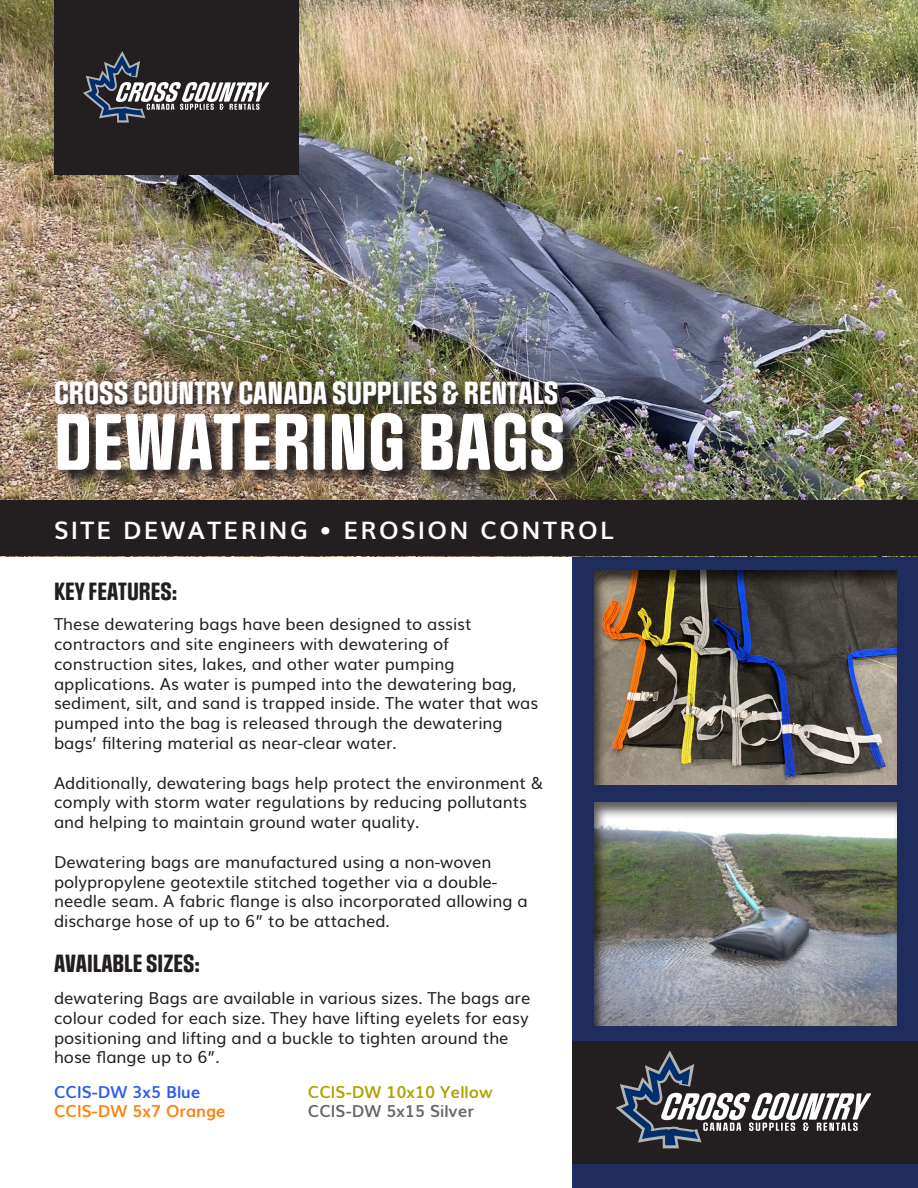
<style>
.page{position:relative;width:918px;height:1188px;background:#fff}
.page>*{position:absolute;margin:0;border:0;box-sizing:border-box;transform-origin:0 0}
.t1{font:67.5px "Social Gothic Soft";color:#fff}
.t2{font:27px "Social Gothic Soft";color:#fff}
.t3{font:700 24px "Muli";letter-spacing:.1em;color:#fff}
.t4{font:21px "Social Gothic Soft";color:#231f20}
.t5{font:16.5px/19.8px "Muli";color:#231f20}
.t6{font:700 16.5px "Muli";color:#afa301}
.t7{font:700 16.5px "Muli";color:#666869}
.t8{font:700 16.5px "Muli";color:#ff8011}
.t9{font:700 16.5px "Muli";color:#2a5dec}
</style>
<div class="page">
<div style="left:572px;top:455px;width:346px;height:733px;background:#1e2d5e"></div>
<img style="left:0;top:0;width:918px;height:500px">
<div style="left:54px;top:0;width:245px;height:175px;background:#231f20"></div>
<div style="left:572px;top:1042px;width:346px;height:122px;background:#231f20"></div>
<svg style="left:83px;top:52px;width:186px;height:71px"></svg>
<svg style="left:616px;top:1054px;width:255px;height:95px"></svg>
<svg style="left:58px;top:413px;width:521px;height:74px;background:#594e42"></svg>
<div style="left:0;top:500px;width:918px;height:56px;background:#231f20"></div>
<img style="left:53px;top:379px;width:518px;height:39px">
<div style="left:592px;top:571px;width:305px;height:216px;background:#231f20;opacity:.75"></div>
<div style="left:592px;top:802px;width:305px;height:225px;background:#231f20;opacity:.75"></div>
<p class="t2" style="left:54px;top:376px;width:506px">CROSS COUNTRY CANADA SUPPLIES &amp; RENTALS</p>
<p class="t1" style="left:54px;top:399px;width:513px">DEWATERING BAGS</p>
<p class="t3" style="left:54px;top:511px;width:561px">SITE DEWATERING • EROSION CONTROL</p>
<p class="t4" style="left:54px;top:578px;width:125px">KEY FEATURES:</p>
<p class="t5" style="left:54px;top:613px;width:486px">These dewatering bags have been designed to assist contractors and site engineers with dewatering of construction sites, lakes, and other water pumping applications. As water is pumped into the dewatering bag, sediment, silt, and sand is trapped inside. The water that was pumped into the bag is released through the dewatering bags’ filtering material as near-clear water.</p>
<p class="t5" style="left:54px;top:771px;width:491px">Additionally, dewatering bags help protect the environment &amp; comply with storm water regulations by reducing pollutants and helping to maintain ground water quality.</p>
<p class="t5" style="left:54px;top:851px;width:475px">Dewatering bags are manufactured using a non-woven polypropylene geotextile stitched together via a double&shy;needle seam. A fabric flange is also incorporated allowing a discharge hose of up to 6” to be attached.</p>
<p class="t4" style="left:54px;top:950px;width:148px">AVAILABLE SIZES:</p>
<p class="t5" style="left:54px;top:987px;width:478px">dewatering Bags are available in various sizes. The bags are colour coded for each size. They have lifting eyelets for easy positioning and lifting and a buckle to tighten around the hose flange up to 6”.</p>
<p class="t9" style="left:54px;top:1078px;width:148px">CCIS-DW 3x5 Blue</p>
<p class="t8" style="left:54px;top:1098px;width:173px">CCIS-DW 5x7 Orange</p>
<p class="t6" style="left:308px;top:1078px;width:186px">CCIS-DW 10x10 Yellow</p>
<p class="t7" style="left:308px;top:1098px;width:167px">CCIS-DW 5x15 Silver</p>
</div>
